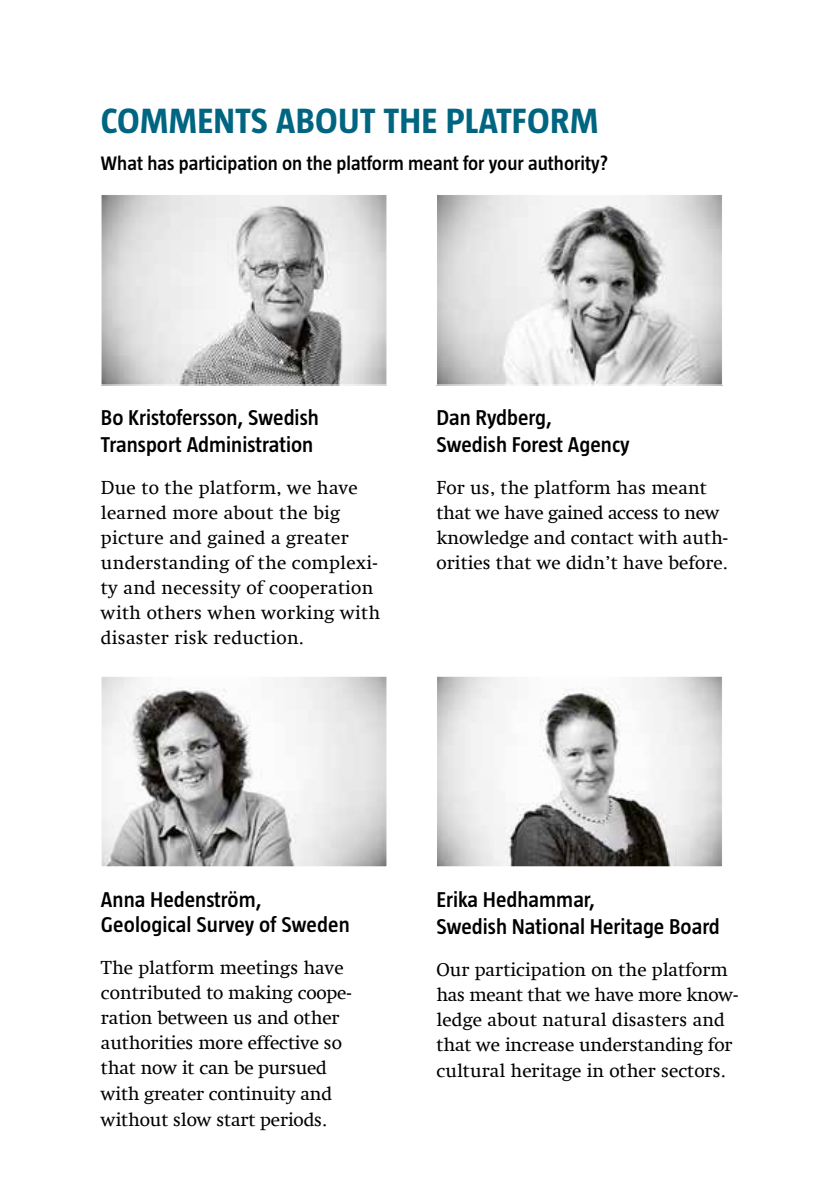
<style>
.page{position:relative;width:840px;height:1191px;background:#fff}
.page>*{position:absolute;margin:0;border:0;box-sizing:border-box;transform-origin:0 0}
.t1{font:700 36px "Taz";letter-spacing:.01em;color:#006581}
.t2{font:600 22px/26.4px "Taz";color:#000}
.t3{font:600 20px "Taz";color:#000}
.t4{font:19px/25.2px "Swift Com";color:#000}
</style>
<div class="page">
<img style="left:438px;top:678px;width:282px;height:186px">
<div style="left:436px;top:676px;width:286px;height:190px;border:1px solid #fff"></div>
<img style="left:438px;top:196px;width:282px;height:187px">
<div style="left:436px;top:194px;width:286px;height:191px;border:1px solid #fff"></div>
<img style="left:103px;top:196px;width:282px;height:187px">
<div style="left:101px;top:194px;width:286px;height:191px;border:1px solid #fff"></div>
<img style="left:103px;top:678px;width:282px;height:186px">
<div style="left:101px;top:676px;width:286px;height:190px;border:1px solid #fff"></div>
<h1 class="t1" style="left:101px;top:100px;width:498px">COMMENTS ABOUT THE PLATFORM</h1>
<p class="t3" style="left:101px;top:152px;width:508px">What has participation on the platform meant for your authority?</p>
<p class="t2" style="left:101px;top:404px;width:219px">Bo Kristofersson, Swedish<br>Transport Administration</p>
<p class="t4" style="left:101px;top:475px;width:280px">Due to the platform, we have learned more about the big picture and gained a greater understanding of the complexi&shy;ty and necessity of cooperation with others when working with disaster risk reduction.</p>
<p class="t2" style="left:436px;top:404px;width:194px">Dan Rydberg,<br>Swedish Forest Agency</p>
<p class="t4" style="left:436px;top:475px;width:293px">For us, the platform has meant that we have gained access to new knowledge and contact with auth&shy;orities that we didn’t have before.</p>
<p class="t2" style="left:101px;top:886px;width:250px;line-height:25.2px">Anna Hedenström, -Geological Survey of Sweden</p>
<p class="t4" style="left:101px;top:955px;width:252px">The platform meetings have contributed to making coope&shy;ration between us and other authorities more effective so that now it can be pursued with greater continuity and without slow start periods.</p>
<p class="t2" style="left:436px;top:886px;width:285px">Erika Hedhammar,<br>Swedish National Heritage Board</p>
<p class="t4" style="left:436px;top:956px;width:302px">Our participation on the platform has meant that we have more know&shy;ledge about natural disasters and that we increase understanding for cultural heritage in other sectors.</p>
</div>
